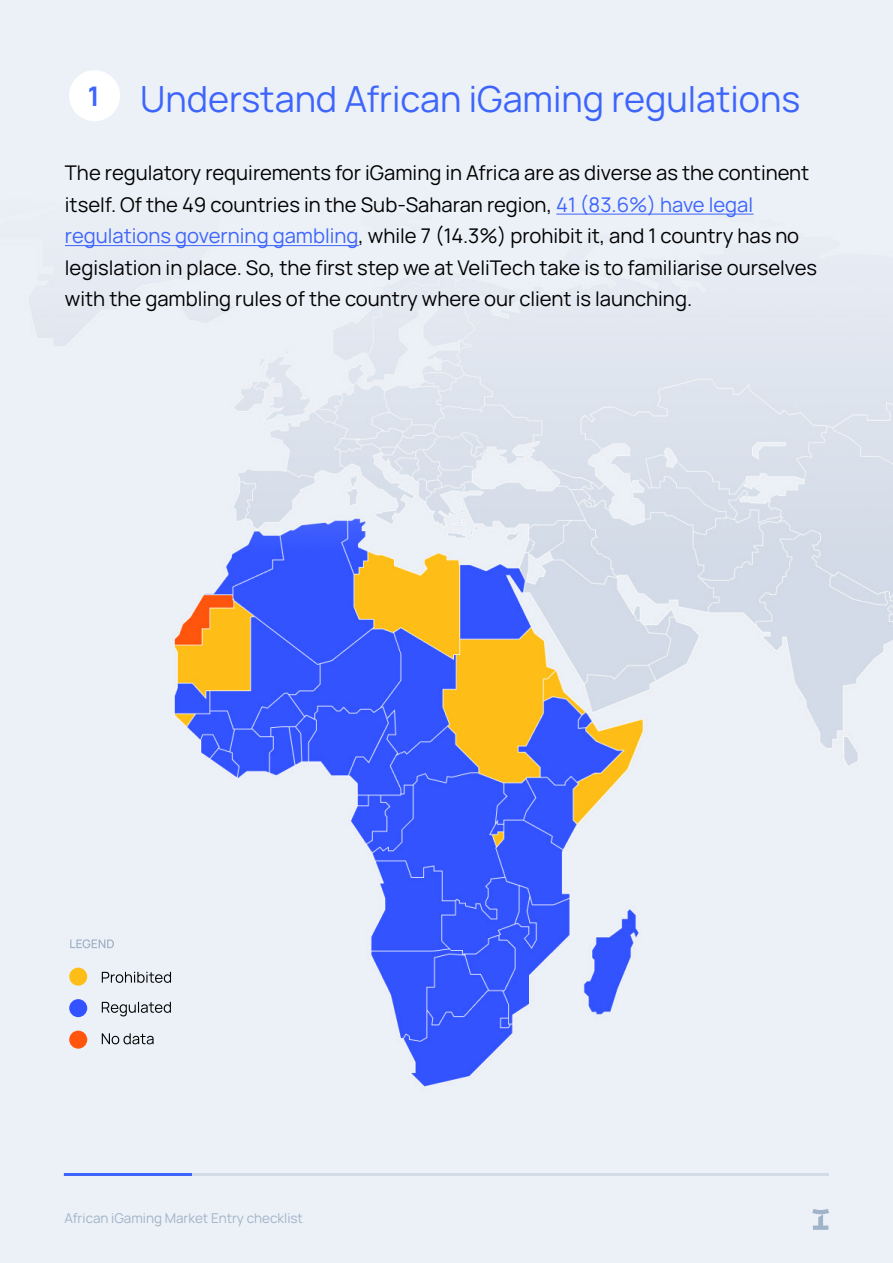
<style>
.page{position:relative;width:893px;height:1263px;background:#fff}
.page>*{position:absolute;margin:0;border:0;box-sizing:border-box;transform-origin:0 0}
.t1{font:36px "Manrope";color:#3e65fb}
.t2{font:700 27px "Manrope";color:#3e65fb}
.t3{font:20.25px/31.5px "Manrope";color:#000}
.t4{font:13.5px "Manrope";color:#a1b3c8}
.s1{color:#3e65fb}
</style>
<div class="page">
<img style="left:0;top:0;width:892px;height:1263px">
<hr style="left:64px;top:1174px;width:765px;height:2px;background:#d3dbe7">
<svg style="left:812px;top:1209px;width:17px;height:21px"></svg>
<hr style="left:556px;top:214px;width:198px;height:1px;background:#3e65fb">
<hr style="left:65px;top:245px;width:294px;height:1px;background:#3e65fb">
<div style="left:69px;top:70px;width:51px;height:51px;background:#fff;border-radius:50%"></div>
<svg style="left:102px;top:972px;width:69px;height:11px"></svg>
<svg style="left:70px;top:939px;width:44px;height:9px"></svg>
<svg style="left:102px;top:1002px;width:69px;height:14px"></svg>
<svg style="left:102px;top:1033px;width:52px;height:11px"></svg>
<div style="left:69px;top:968px;width:18px;height:18px;background:#ffbe17;border-radius:50%"></div>
<div style="left:69px;top:999px;width:18px;height:18px;background:#3253ff;border-radius:50%"></div>
<div style="left:69px;top:1031px;width:18px;height:18px;background:#ff550c;border-radius:50%"></div>
<hr style="left:64px;top:1174px;width:127px;height:2px;background:#3e65fb">
<h2 class="t2" style="left:88px;top:74px;width:13px">1</h2>
<h1 class="t1" style="left:140px;top:72px;width:662px">Understand African iGaming regulations</h1>
<p class="t3" style="left:65px;top:156px;width:754px">The regulatory requirements for iGaming in Africa are as diverse as the continent itself. Of the 49 countries in the Sub-Saharan region, <span class="s1">41 (83.6%) have legal regulations governing gambling</span>, while 7 (14.3%) prohibit it, and 1 country has no legislation in place. So, the first step we at VeliTech take is to familiarise ourselves with the gambling rules of the country where our client is launching.</p>
<p class="t4" style="left:65px;top:1207px;width:240px">African iGaming Market Entry checklist</p>
</div>
